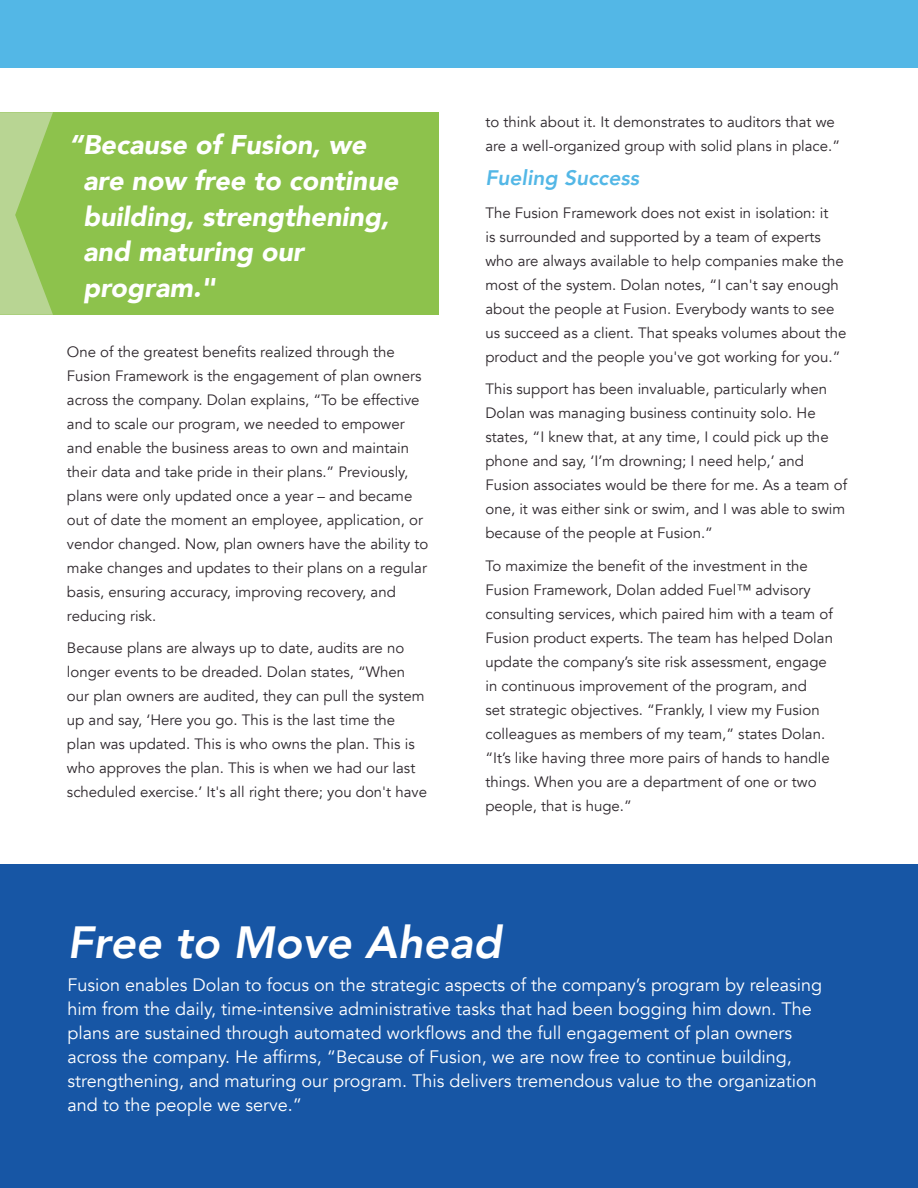
<style>
.page{position:relative;width:918px;height:1188px;background:#fff}
.page>*{position:absolute;margin:0;border:0;box-sizing:border-box;transform-origin:0 0}
.t1{font:italic 800 45px "Avenir";color:#fff}
.t2{font:italic 900 27px/36px "Avenir";color:#fff}
.t3{font:italic 800 21px "Avenir";color:#53b7e6}
.t4{font:18px/24px "Avenir";color:#fff}
.t5{font:15px/24px "Avenir";color:#2d272c}
</style>
<div class="page">
<div style="left:0;top:864px;width:918px;height:324px;background:#1756a5"></div>
<div style="left:0;top:0;width:918px;height:68px;background:#53b7e6"></div>
<div style="left:0;top:112px;width:439px;height:203px;background:#8dc24c"></div>
<svg style="left:0;top:112px;width:53px;height:203px"></svg>
<h2 class="t2" style="left:83px;top:126px;width:317px;text-indent:-14px">“Because of Fusion, we are now free to continue building, strengthening, and maturing our program."</h2>
<p class="t5" style="left:67px;top:340px;width:363px">One of the greatest benefits realized through the Fusion Framework is the engagement of plan owners across the company. Dolan explains, “To be effective and to scale our program, we needed to empower and enable the business areas to own and maintain their data and take pride in their plans.” Previously, plans were only updated once a year – and became out of date the moment an employee, application, or vendor changed. Now, plan owners have the ability to make changes and updates to their plans on a regular basis, ensuring accuracy, improving recovery, and reducing risk.</p>
<p class="t5" style="left:67px;top:636px;width:362px">Because plans are always up to date, audits are no longer events to be dreaded. Dolan states, “When our plan owners are audited, they can pull the system up and say, ‘Here you go. This is the last time the plan was updated. This is who owns the plan. This is who approves the plan. This is when we had our last scheduled exercise.’ It's all right there; you don't have</p>
<p class="t5" style="left:485px;top:110px;width:356px">to think about it. It demonstrates to auditors that we are a well-organized group with solid plans in place.”</p>
<h3 class="t3" style="left:485px;top:165px;width:155px">Fueling Success</h3>
<p class="t5" style="left:485px;top:201px;width:362px">The Fusion Framework does not exist in isolation: it<br>is surrounded and supported by a team of experts who are always available to help companies make the most of the system. Dolan notes, “I can't say enough about the people at Fusion. Everybody wants to see us succeed as a client. That speaks volumes about the product and the people you've got working for you.”</p>
<p class="t5" style="left:485px;top:378px;width:363px">This support has been invaluable, particularly when Dolan was managing business continuity solo. He states, “I knew that, at any time, I could pick up the phone and say, ‘I’m drowning; I need help,’ and Fusion associates would be there for me. As a team of one, it was either sink or swim, and I was able to swim because of the people at Fusion.”</p>
<p class="t5" style="left:485px;top:554px;width:349px">To maximize the benefit of the investment in the Fusion Framework, Dolan added Fuel™ advisory consulting services, which paired him with a team of Fusion product experts. The team has helped Dolan update the company’s site risk assessment, engage in continuous improvement of the program, and<br>set strategic objectives. “Frankly, I view my Fusion colleagues as members of my team,” states Dolan. “It’s like having three more pairs of hands to handle things. When you are a department of one or two people, that is huge.”</p>
<h1 class="t1" style="left:68px;top:916px;width:436px">Free to Move Ahead</h1>
<p class="t4" style="left:68px;top:973px;width:756px">Fusion enables Dolan to focus on the strategic aspects of the company’s program by releasing him from the daily, time-intensive administrative tasks that had been bogging him down. The plans are sustained through automated workflows and the full engagement of plan owners across the company. He affirms, “Because of Fusion, we are now free to continue building, strengthening, and maturing our program. This delivers tremendous value to the organization and to the people we serve.”</p>
</div>
